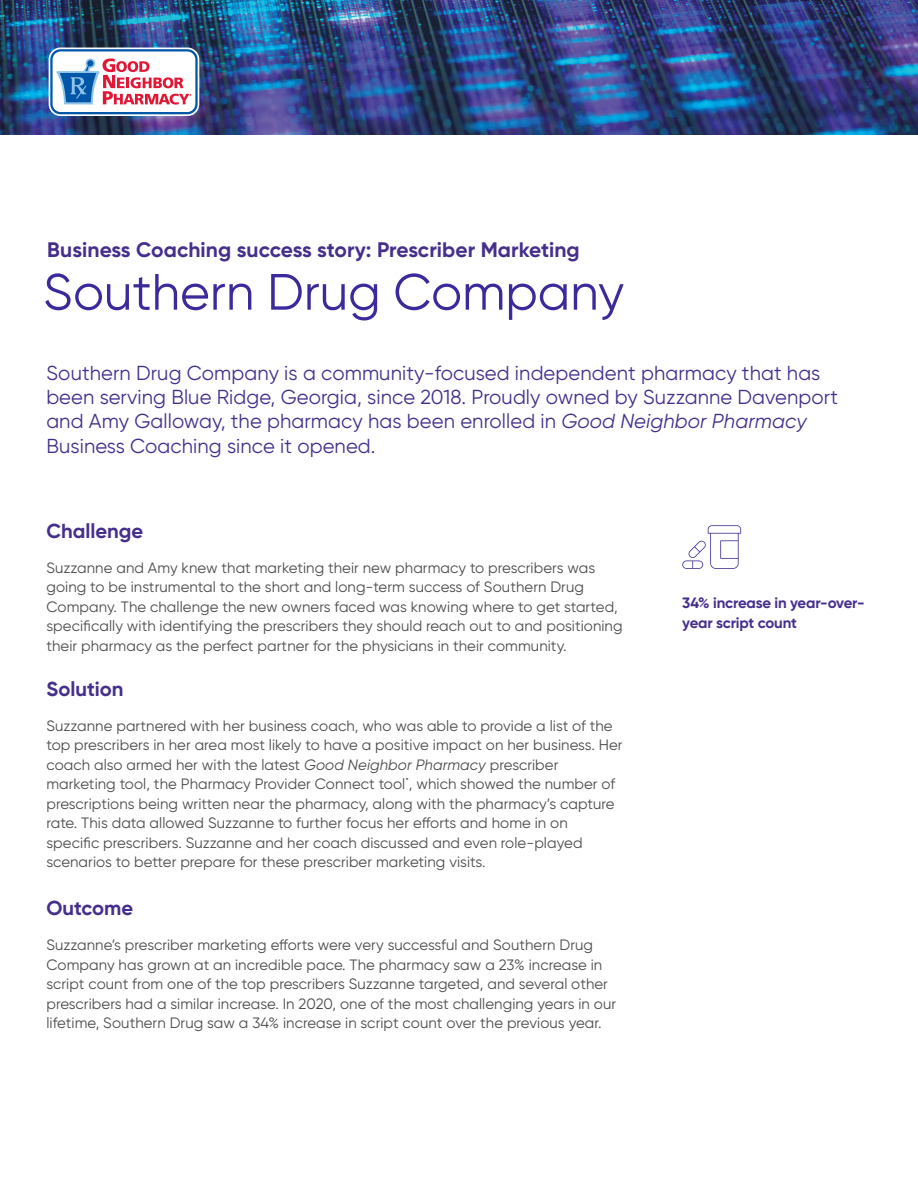
<style>
.page{position:relative;width:918px;height:1188px;background:#fff}
.page>*{position:absolute;margin:0;border:0;box-sizing:border-box;transform-origin:0 0}
.L1_Headline_36_pt{font:51px "Gilroy";color:#3d299c}
.L2_Subeadline___intr{font:700 21px "Gilroy";letter-spacing:.005em;color:#462f8c}
.L3_Body_copy_9_pt{font:20.25px/24.3px "Gilroy";letter-spacing:.005em;color:#462f8c}
.L2_Subeadline___intr-2{font:700 20.25px "Gilroy";color:#462f8c}
.L3_Body_copy_9_pt-2{font:15px/19.5px "Gilroy";letter-spacing:.005em;color:#4b4c4d}
.L5_Author___source_9{font:700 15px/19.5px "Gilroy";letter-spacing:-.01em;color:#462f8c}
.s1{font-style:italic}
</style>
<div class="page">
<svg style="left:682px;top:525px;width:59px;height:44px"></svg>
<img style="left:0;top:0;width:918px;height:134px">
<svg style="left:49px;top:48px;width:150px;height:68px"></svg>
<svg style="left:50px;top:49px;width:148px;height:65px"></svg>
<p class="L2_Subeadline___intr" style="left:47px;top:237px;width:534px">Business Coaching success story: Prescriber Marketing</p>
<p class="L1_Headline_36_pt" style="left:43px;top:261px;width:582px">Southern Drug Company</p>
<p class="L3_Body_copy_9_pt" style="left:46px;top:360px;width:793px">Southern Drug Company is a community-focused independent pharmacy that has been serving Blue Ridge, Georgia, since 2018. Proudly owned by Suzzanne Davenport and Amy Galloway, the pharmacy has been enrolled in <span class="s1">Good Neighbor Pharmacy </span>Business Coaching since it opened.</p>
<p class="L2_Subeadline___intr-2" style="left:46px;top:518px;width:98px">Challenge</p>
<p class="L3_Body_copy_9_pt-2" style="left:46px;top:558px;width:578px">Suzzanne and Amy knew that marketing their new pharmacy to prescribers was going to be instrumental to the short and long-term success of Southern Drug Company. The challenge the new owners faced was knowing where to get started, specifically with identifying the prescribers they should reach out to and positioning their pharmacy as the perfect partner for the physicians in their community.</p>
<p class="L2_Subeadline___intr-2" style="left:46px;top:676px;width:79px">Solution</p>
<p class="L3_Body_copy_9_pt-2" style="left:46px;top:716px;width:578px">Suzzanne partnered with her business coach, who was able to provide a list of the top prescribers in her area most likely to have a positive impact on her business. Her coach also armed her with the latest <span class="s1">Good Neighbor Pharmacy</span> prescriber marketing tool, the Pharmacy Provider Connect tool<sup>*</sup>, which showed the number of prescriptions being written near the pharmacy, along with the pharmacy’s capture rate. This data allowed Suzzanne to further focus her efforts and home in on specific prescribers. Suzzanne and her coach discussed and even role-played scenarios to better prepare for these prescriber marketing visits.</p>
<p class="L2_Subeadline___intr-2" style="left:46px;top:895px;width:88px">Outcome</p>
<p class="L3_Body_copy_9_pt-2" style="left:46px;top:935px;width:571px">Suzzanne’s prescriber marketing efforts were very successful and Southern Drug Company has grown at an incredible pace. The pharmacy saw a 23% increase in script count from one of the top prescribers Suzzanne targeted, and several other prescribers had a similar increase. In 2020, one of the most challenging years in our lifetime, Southern Drug saw a 34% increase in script count over the previous year.</p>
<p class="L5_Author___source_9" style="left:682px;top:593px;width:184px">34% increase in year-over&shy;year script count</p>
</div>
